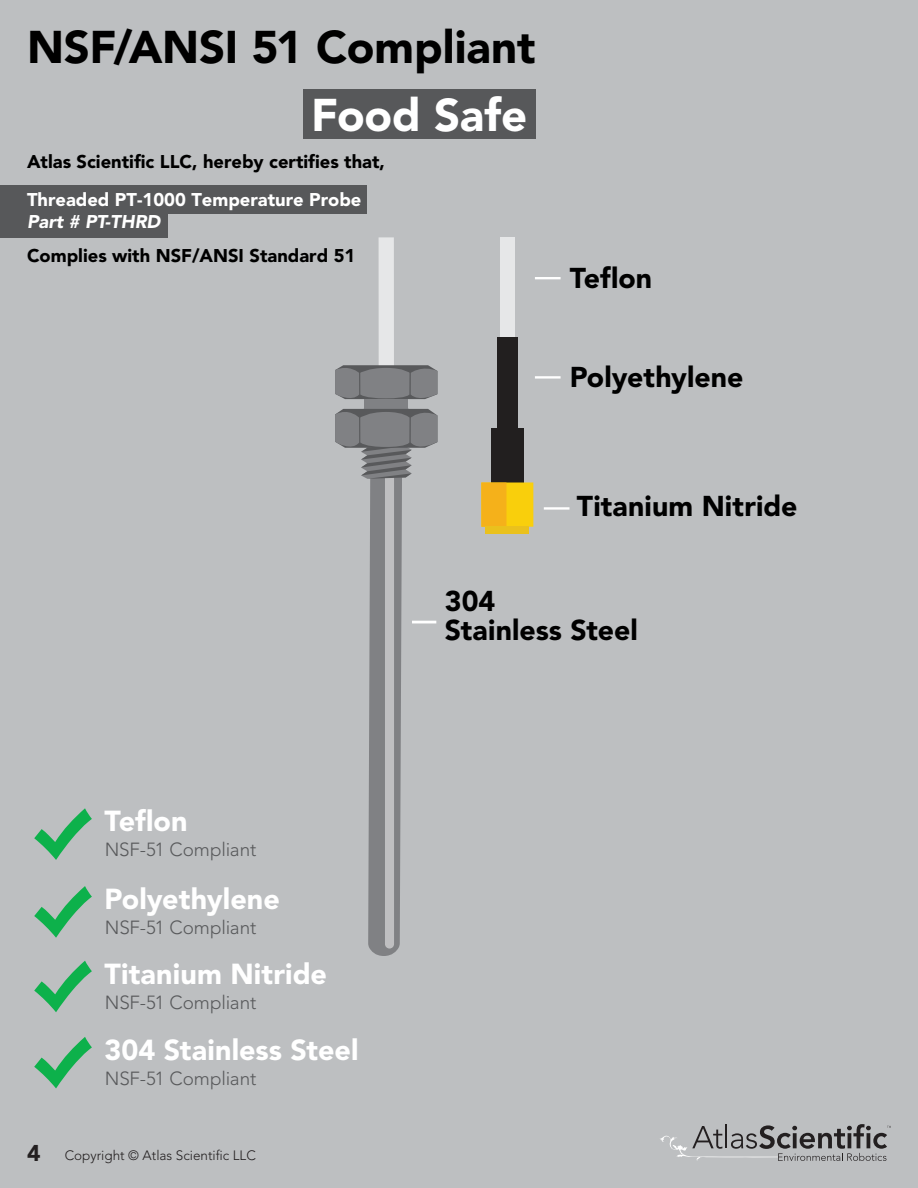
<style>
.page{position:relative;width:918px;height:1188px;background:#bdbfc1}
.page>*{position:absolute;margin:0;border:0;box-sizing:border-box;transform-origin:0 0}
.t1{font:900 45.45px "Avenir";letter-spacing:-.005em;color:#000}
.t2{font:900 45.45px "Avenir";letter-spacing:-.005em;color:#fff}
.t3{font:900 28.8px "Avenir";color:#fff}
.t4{font:900 28.5px/29.1px "Avenir";letter-spacing:.005em;color:#000}
.t5{font:300 18.9px "Avenir";letter-spacing:-.005em;color:#58595b}
.t6{font:900 18.3px/38.1px "Avenir";color:#000}
.t7{font:italic 900 18.3px "Avenir";color:#fff}
.t8{font:300 13.5px "Avenir";color:#231f20}
.s1{color:#fff}
.s2{font-weight:900;font-size:22.65px}
</style>
<div class="page">
<svg style="left:34px;top:1037px;width:58px;height:51px"></svg>
<svg style="left:34px;top:961px;width:58px;height:51px"></svg>
<svg style="left:34px;top:808px;width:58px;height:52px"></svg>
<svg style="left:34px;top:886px;width:58px;height:52px"></svg>
<hr style="left:535px;top:376px;width:26px;height:3px;background:#fff">
<hr style="left:535px;top:277px;width:26px;height:2px;background:#fff">
<hr style="left:544px;top:507px;width:25px;height:3px;background:#fff">
<div style="left:379px;top:237px;width:15px;height:436px;background:#e6e7e8"></div>
<div style="left:500px;top:237px;width:15px;height:121px;background:#e6e7e8"></div>
<div style="left:497px;top:337px;width:21px;height:99px;background:#221f1f"></div>
<div style="left:491px;top:428px;width:33px;height:58px;background:#221f1f"></div>
<div style="left:481px;top:482px;width:52px;height:45px;background:#f9cf0c"></div>
<div style="left:481px;top:483px;width:25px;height:44px;background:#f5b11a"></div>
<div style="left:486px;top:527px;width:43px;height:7px;background:#eac11d"></div>
<svg style="left:335px;top:364px;width:102px;height:592px"></svg>
<div style="left:0;top:186px;width:367px;height:28px;background:#57585a"></div>
<div style="left:0;top:208px;width:168px;height:29px;background:#57585a"></div>
<div style="left:304px;top:89px;width:232px;height:50px;background:#57585a"></div>
<svg style="left:660px;top:1124px;width:231px;height:37px"></svg>
<p class="t1" style="left:27px;top:20px;width:510px">NSF/ANSI 51 Compliant</p>
<p class="t2" style="left:311px;top:87px;width:218px">Food Safe</p>
<p class="t6" style="left:27px;top:143px;width:360px">Atlas Scientific LLC, hereby certifies that,<br><span class="s1">Threaded PT-1000 Temperature Probe</span></p>
<p class="t7" style="left:27px;top:211px;width:135px">Part # PT-THRD</p>
<p class="t6" style="left:27px;top:237px;width:330px">Complies with NSF/ANSI Standard 51</p>
<p class="t4" style="left:570px;top:263px;width:84px">Teflon</p>
<p class="t4" style="left:570px;top:362px;width:175px">Polyethylene</p>
<p class="t4" style="left:577px;top:492px;width:222px">Titanium Nitride</p>
<p class="t3" style="left:104px;top:804px;width:85px">Teflon</p>
<p class="t5" style="left:105px;top:839px;width:153px">NSF-51 Compliant</p>
<p class="t3" style="left:104px;top:882px;width:177px">Polyethylene</p>
<p class="t5" style="left:105px;top:916px;width:153px">NSF-51 Compliant</p>
<p class="t3" style="left:104px;top:956px;width:224px">Titanium Nitride</p>
<p class="t5" style="left:105px;top:991px;width:153px">NSF-51 Compliant</p>
<p class="t3" style="left:104px;top:1032px;width:256px">304 Stainless Steel</p>
<p class="t5" style="left:105px;top:1067px;width:153px">NSF-51 Compliant</p>
<p class="t8" style="left:27px;top:1147px;width:230px"><span class="s2">4</span> Copyright © Atlas Scientific LLC</p>
<p class="t4" style="left:445px;top:586px;width:194px">304<br>Stainless Steel</p>
</div>
